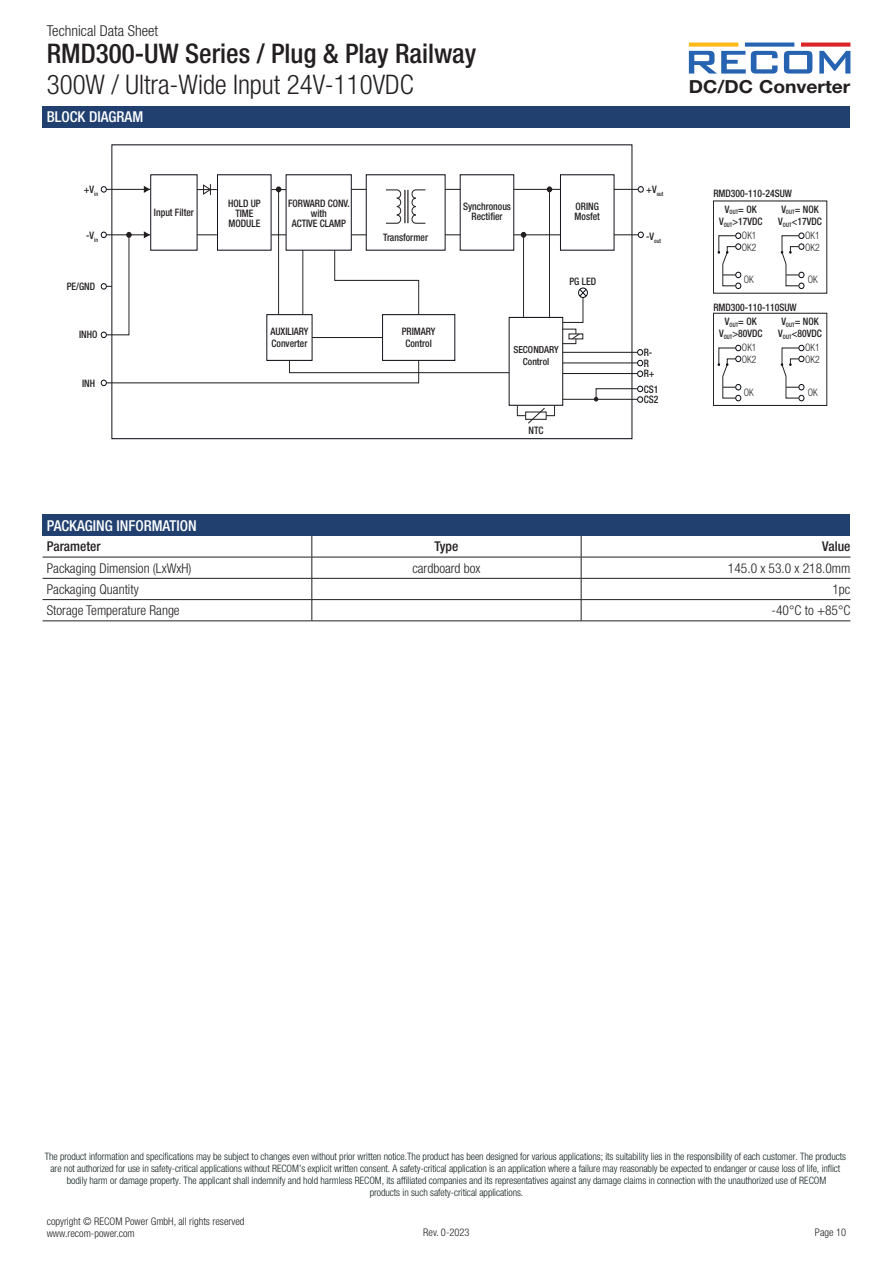
<style>
.page{position:relative;width:893px;height:1263px;background:#fff}
.page>*{position:absolute;margin:0;border:0;box-sizing:border-box;transform-origin:0 0}
.t1{font:500 condensed 27px "Helvetica Neue LT Std";color:#231f20}
.t2{font:300 condensed 27px "Helvetica Neue LT Std";color:#231f20}
.t3{font:700 18px "Helvetica Neue LT Std";color:#231f20;scale:1.07 1}
.t4{font:500 condensed 15px "Helvetica Neue LT Std";color:#fff}
.t5{font:300 condensed 15px "Helvetica Neue LT Std";color:#231f20}
.t6{font:300 condensed 13.5px "Helvetica Neue LT Std";color:#231f20}
.t7{font:500 condensed 13.5px "Helvetica Neue LT Std";color:#231f20}
.t8{font:300 condensed 10.5px/11.2px "Helvetica Neue LT Std";color:#231f20}
.t9{font:500 condensed 10.35px/12.3px "Helvetica Neue LT Std";color:#231f20;scale:.93 1}
.t10{font:300 condensed 10.35px/11.4px "Helvetica Neue LT Std";color:#231f20;scale:.93 1}
.t11{font:300 condensed 10.2px/12.3px "Helvetica Neue LT Std";letter-spacing:-.005em;color:#11201f;text-align:center}
.t12{font:500 condensed 9.75px/11.7px "Helvetica Neue LT Std";color:#231f20;text-align:center}
.t13{font:500 condensed 6px "Helvetica Neue LT Std";color:#231f20;scale:.93 1}
</style>
<div class="page">
<svg style="left:689px;top:43px;width:49px;height:4px"></svg>
<svg style="left:745px;top:43px;width:49px;height:4px"></svg>
<svg style="left:801px;top:43px;width:49px;height:4px"></svg>
<svg style="left:689px;top:51px;width:89px;height:23px"></svg>
<svg style="left:784px;top:51px;width:28px;height:23px"></svg>
<svg style="left:819px;top:51px;width:31px;height:23px"></svg>
<div style="left:43px;top:106px;width:807px;height:22px;background:#214070"></div>
<div style="left:150px;top:175px;width:47px;height:75px;border:1px solid #0a0d15"></div>
<div style="left:217px;top:174px;width:54px;height:76px;border:1px solid #0a0d15"></div>
<div style="left:560px;top:174px;width:54px;height:76px;border:1px solid #0a0d15"></div>
<div style="left:509px;top:317px;width:54px;height:89px;border:1px solid #0a0d15"></div>
<div style="left:382px;top:314px;width:73px;height:47px;border:1px solid #0a0d15"></div>
<svg style="left:101px;top:186px;width:6px;height:6px"></svg>
<div style="left:637px;top:396px;width:6px;height:7px;border:1px solid #0a0d15;border-radius:50%"></div>
<svg style="left:144px;top:231px;width:6px;height:7px"></svg>
<svg style="left:144px;top:186px;width:6px;height:7px"></svg>
<svg style="left:445px;top:189px;width:15px;height:1px"></svg>
<svg style="left:445px;top:235px;width:15px;height:1px"></svg>
<hr style="left:514px;top:189px;width:46px;height:1px;background:#231f20">
<hr style="left:514px;top:235px;width:46px;height:1px;background:#231f20">
<svg style="left:614px;top:186px;width:30px;height:6px"></svg>
<svg style="left:614px;top:232px;width:30px;height:6px"></svg>
<hr style="left:563px;top:363px;width:74px;height:1px;background:#231f20">
<hr style="left:523px;top:236px;width:1px;height:81px;background:#231f20">
<hr style="left:549px;top:192px;width:1px;height:125px;background:#231f20">
<hr style="left:563px;top:352px;width:74px;height:1px;background:#231f20">
<svg style="left:637px;top:349px;width:6px;height:28px"></svg>
<hr style="left:563px;top:373px;width:74px;height:1px;background:#231f20">
<svg style="left:562px;top:329px;width:18px;height:15px"></svg>
<hr style="left:563px;top:399px;width:74px;height:1px;background:#231f20">
<hr style="left:106px;top:189px;width:44px;height:1px;background:#231f20">
<hr style="left:106px;top:235px;width:44px;height:1px;background:#231f20">
<hr style="left:407px;top:190px;width:2px;height:33px;background:#231f20">
<hr style="left:404px;top:190px;width:1px;height:33px;background:#231f20">
<svg style="left:412px;top:190px;width:14px;height:34px"></svg>
<svg style="left:386px;top:190px;width:15px;height:34px"></svg>
<svg style="left:351px;top:189px;width:15px;height:1px"></svg>
<svg style="left:351px;top:235px;width:15px;height:1px"></svg>
<hr style="left:312px;top:337px;width:71px;height:1px;background:#231f20">
<svg style="left:271px;top:235px;width:15px;height:1px"></svg>
<hr style="left:278px;top:189px;width:1px;height:125px;background:#231f20">
<hr style="left:303px;top:250px;width:1px;height:64px;background:#231f20">
<svg style="left:334px;top:250px;width:85px;height:65px"></svg>
<svg style="left:197px;top:235px;width:20px;height:1px"></svg>
<svg style="left:197px;top:184px;width:20px;height:11px"></svg>
<svg style="left:547px;top:186px;width:5px;height:6px"></svg>
<svg style="left:521px;top:232px;width:5px;height:6px"></svg>
<svg style="left:594px;top:386px;width:49px;height:15px"></svg>
<svg style="left:271px;top:186px;width:15px;height:6px"></svg>
<svg style="left:101px;top:232px;width:31px;height:106px"></svg>
<svg style="left:517px;top:405px;width:38px;height:19px"></svg>
<svg style="left:718px;top:233px;width:23px;height:56px"></svg>
<svg style="left:781px;top:233px;width:23px;height:56px"></svg>
<svg style="left:101px;top:360px;width:408px;height:26px"></svg>
<svg style="left:718px;top:345px;width:23px;height:56px"></svg>
<svg style="left:781px;top:345px;width:23px;height:56px"></svg>
<div style="left:713px;top:313px;width:114px;height:93px;border:1px solid #231f20"></div>
<div style="left:578px;top:288px;width:10px;height:10px;border:1px solid #0a0d15;border-radius:50%"></div>
<svg style="left:562px;top:289px;width:25px;height:34px"></svg>
<div style="left:43px;top:514px;width:807px;height:22px;background:#214070"></div>
<hr style="left:43px;top:621px;width:269px;height:1px;background:#231f20">
<hr style="left:312px;top:621px;width:269px;height:1px;background:#231f20">
<hr style="left:581px;top:621px;width:269px;height:1px;background:#231f20">
<hr style="left:43px;top:557px;width:269px;height:1px;background:#231f20">
<hr style="left:312px;top:557px;width:269px;height:1px;background:#231f20">
<hr style="left:581px;top:557px;width:269px;height:1px;background:#231f20">
<hr style="left:43px;top:578px;width:269px;height:1px;background:#231f20">
<hr style="left:312px;top:578px;width:269px;height:1px;background:#231f20">
<hr style="left:581px;top:578px;width:269px;height:1px;background:#231f20">
<hr style="left:43px;top:599px;width:269px;height:1px;background:#231f20">
<hr style="left:312px;top:599px;width:269px;height:1px;background:#231f20">
<svg style="left:312px;top:536px;width:1px;height:85px"></svg>
<hr style="left:581px;top:599px;width:269px;height:1px;background:#231f20">
<svg style="left:581px;top:536px;width:1px;height:85px"></svg>
<h3 class="t5" style="left:47px;top:22px;width:113px">Technical Data Sheet</h3>
<h1 class="t1" style="left:47px;top:37px;width:431px">RMD300-UW Series / Plug &amp; Play Railway</h1>
<h1 class="t2" style="left:47px;top:69px;width:368px">300W / Ultra-Wide Input 24V-110VDC</h1>
<h3 class="t4" style="left:47px;top:108px;width:98px">BLOCK DIAGRAM</h3>
<p class="t9" style="left:84px;top:183px;width:17px">+V<sub>in</sub></p>
<p class="t9" style="left:86px;top:229px;width:14px">-V<sub>in</sub></p>
<p class="t9" style="left:67px;top:280px;width:32px">PE/GND</p>
<p class="t9" style="left:79px;top:328px;width:21px">INHO</p>
<p class="t9" style="left:82px;top:377px;width:16px">INH</p>
<p class="t9" style="left:154px;top:206px;width:44px">Input Filter</p>
<p class="t9" style="left:228px;top:198px;width:37px;line-height:10.4px;text-align:center">HOLD UP<br>TIME<br>MODULE</p>
<p class="t9" style="left:288px;top:198px;width:68px;line-height:10.4px;text-align:center">FORWARD CONV. with<br>ACTIVE CLAMP</p>
<p class="t9" style="left:575px;top:201px;width:29px;line-height:10.4px">ORING<br>Mosfet</p>
<p class="t9" style="left:463px;top:201px;width:53px;line-height:10.4px;text-align:center">Synchronous<br>Rectifier</p>
<p class="t9" style="left:270px;top:325px;width:43px">AUXILIARY<br>Converter</p>
<p class="t9" style="left:383px;top:231px;width:50px">Transformer</p>
<p class="t9" style="left:402px;top:325px;width:38px;text-align:center">PRIMARY<br>Control</p>
<p class="t9" style="left:569px;top:275px;width:30px">PG LED</p>
<p class="t12" style="left:513px;top:344px;width:47px">SECONDARY<br>Control</p>
<p class="t9" style="left:529px;top:424px;width:18px">NTC</p>
<h2 class="t3" style="left:689px;top:75px;width:153px">DC/DC Converter</h2>
<p class="t13" style="left:646px;top:191px;width:20px"><sup>+V</sup>out</p>
<p class="t13" style="left:646px;top:237px;width:18px"><sup>-V</sup>out</p>
<p class="t9" style="left:644px;top:347px;width:11px;line-height:10.5px">R-<br>R</p>
<p class="t9" style="left:644px;top:367px;width:13px">R+</p>
<p class="t9" style="left:644px;top:384px;width:17px;line-height:10.6px">CS1<br>CS2</p>
<p class="t9" style="left:713px;top:187px;width:86px">RMD300-110-24SUW</p>
<p class="t9" style="left:719px;top:203px;width:48px;text-align:center">V<sub>OUT</sub>= OK<br>V<sub>OUT</sub>&gt;17VDC</p>
<p class="t9" style="left:778px;top:203px;width:48px">V<sub>OUT</sub>= NOK<br>V<sub>OUT</sub>&lt;17VDC</p>
<p class="t10" style="left:742px;top:241px;width:17px">OK2</p>
<p class="t10" style="left:744px;top:274px;width:12px">OK</p>
<p class="t10" style="left:805px;top:230px;width:17px">OK1<br>OK2</p>
<p class="t10" style="left:808px;top:274px;width:12px">OK</p>
<p class="t10" style="left:742px;top:230px;width:17px">OK1</p>
<p class="t9" style="left:713px;top:301px;width:91px">RMD300-110-110SUW</p>
<p class="t9" style="left:719px;top:315px;width:48px;text-align:center">V<sub>OUT</sub>= OK<br>V<sub>OUT</sub>&gt;80VDC</p>
<p class="t9" style="left:778px;top:315px;width:48px">V<sub>OUT</sub>= NOK<br>V<sub>OUT</sub>&lt;80VDC</p>
<p class="t10" style="left:742px;top:353px;width:17px">OK2</p>
<p class="t10" style="left:744px;top:386px;width:12px">OK</p>
<p class="t10" style="left:742px;top:342px;width:17px">OK1</p>
<p class="t10" style="left:805px;top:342px;width:17px">OK1<br>OK2</p>
<p class="t10" style="left:808px;top:386px;width:12px">OK</p>
<h3 class="t4" style="left:47px;top:516px;width:152px">PACKAGING INFORMATION</h3>
<h3 class="t7" style="left:47px;top:538px;width:55px">Parameter</h3>
<h3 class="t7" style="left:435px;top:538px;width:25px">Type</h3>
<h3 class="t7" style="left:822px;top:538px;width:30px">Value</h3>
<h3 class="t6" style="left:47px;top:560px;width:146px">Packaging Dimension (LxWxH)</h3>
<h3 class="t6" style="left:412px;top:560px;width:70px">cardboard box</h3>
<h3 class="t6" style="left:728px;top:560px;width:124px">145.0 x 53.0 x 218.0mm</h3>
<h3 class="t6" style="left:47px;top:581px;width:93px">Packaging Quantity</h3>
<h3 class="t6" style="left:832px;top:581px;width:19px">1pc</h3>
<h3 class="t6" style="left:47px;top:602px;width:134px">Storage Temperature Range</h3>
<h3 class="t6" style="left:772px;top:602px;width:80px">-40°C to +85°C</h3>
<p class="t11" style="left:45px;top:1150px;width:803px">The product information and specifications may be subject to changes even without prior written notice.The product has been designed for various applications; its suitability lies in the responsibility of each customer. The products are not authorized for use in safety-critical applications without RECOM’s explicit written consent. A safety-critical application is an application where a failure may reasonably be expected to endanger or cause loss of life, inflict bodily harm or damage property. The applicant shall indemnify and hold harmless RECOM, its affiliated companies and its representatives against any damage claims in connection with the unauthorized use of RECOM<br>products in such safety-critical applications.</p>
<p class="t8" style="left:47px;top:1216px;width:199px">copyright © RECOM Power GmbH, all rights reserved www.recom-power.com</p>
<p class="t8" style="left:423px;top:1226px;width:48px">Rev. 0-2023</p>
<p class="t8" style="left:815px;top:1226px;width:33px">Page 10</p>
</div>
